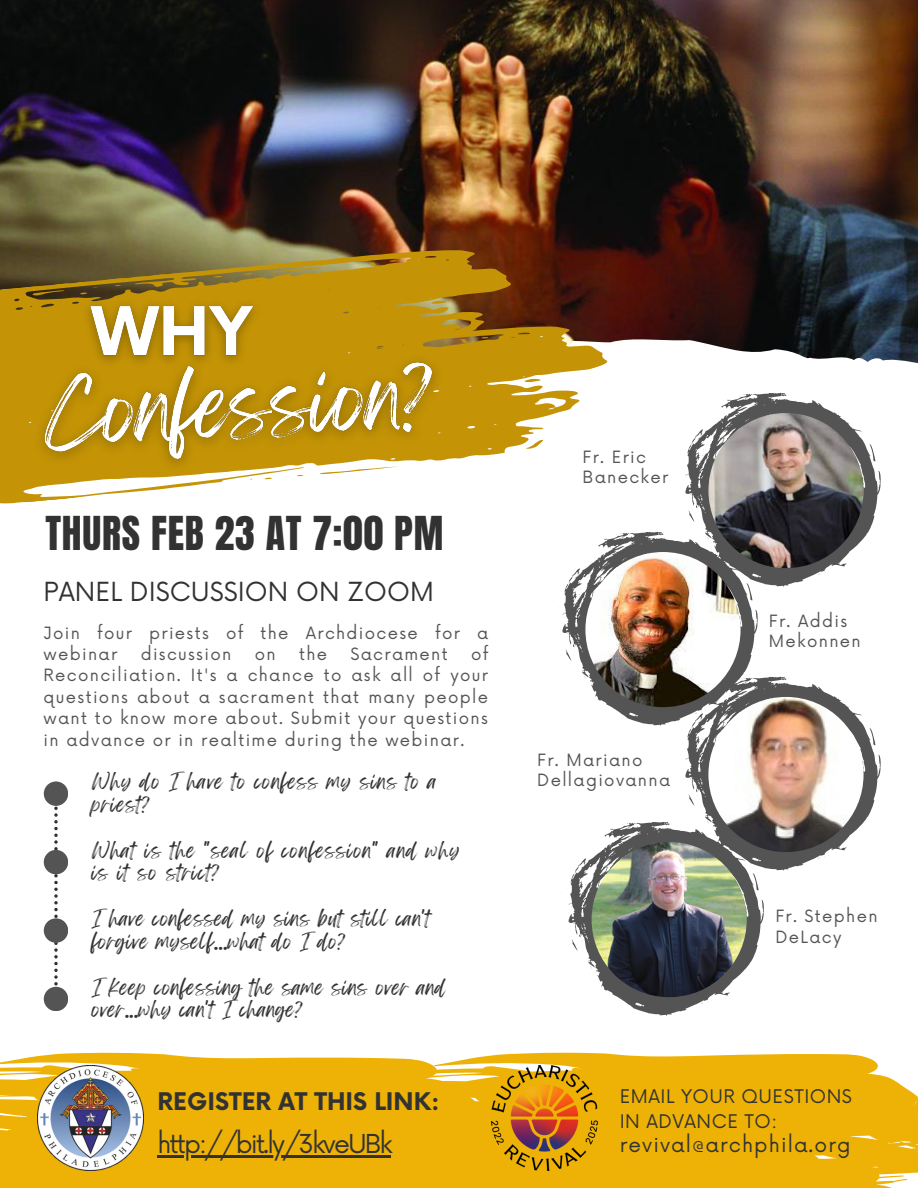
<style>
.page{position:relative;width:918px;height:1188px;background:#fff}
.page>*{position:absolute;margin:0;border:0;box-sizing:border-box;transform-origin:0 0}
.t1{font:39.75px "Anton";letter-spacing:.02em;color:#323232}
.t2{font:25.65px "Now";color:#323232}
.t3{font:25.35px "Now";letter-spacing:-.075em;color:#323232}
.t4{font:700 23.7px "Now";color:#323232}
.t5{font:20.25px "Now";letter-spacing:.05em;color:#323232}
.t6{font:18.3px/25.3px "Now";letter-spacing:.025em;color:#323232}
.t7{font:18px/22.5px "Feeling Passionate";letter-spacing:.04em;color:#323232}
.t8{font:18px/22.5px "Feeling Passionate";letter-spacing:.065em;color:#323232}
.t9{font:16.5px/21.3px "Now";letter-spacing:.08em;color:#545454}
</style>
<div class="page">
<img style="left:560px;top:392px;width:321px;height:617px">
<img style="left:592px;top:842px;width:155px;height:155px;border-radius:50%">
<img style="left:0;top:0;width:918px;height:363px">
<svg style="left:0;top:241px;width:520px;height:76px;background:#94731f"></svg>
<svg style="left:431px;top:300px;width:16px;height:4px"></svg>
<svg style="left:32px;top:290px;width:33px;height:6px"></svg>
<svg style="left:271px;top:267px;width:50px;height:6px"></svg>
<svg style="left:368px;top:262px;width:10px;height:4px"></svg>
<svg style="left:214px;top:276px;width:8px;height:2px"></svg>
<svg style="left:244px;top:273px;width:9px;height:2px"></svg>
<svg style="left:389px;top:260px;width:8px;height:2px"></svg>
<svg style="left:0;top:317px;width:616px;height:201px"></svg>
<svg style="left:525px;top:440px;width:19px;height:9px"></svg>
<svg style="left:524px;top:378px;width:17px;height:5px"></svg>
<svg style="left:459px;top:339px;width:10px;height:4px"></svg>
<svg style="left:481px;top:337px;width:8px;height:2px"></svg>
<svg style="left:0;top:1006px;width:302px;height:182px;fill:#edb205"></svg>
<svg style="left:302px;top:1009px;width:616px;height:179px;fill:#edb205"></svg>
<img style="left:74px;top:284px;width:196px;height:35px">
<img style="left:21px;top:319px;width:436px;height:184px">
<img style="left:492px;top:1065px;width:106px;height:106px">
<img style="left:38px;top:1065px;width:105px;height:106px">
<hr style="left:157px;top:1155px;width:234px;height:3px;background:#323232">
<svg style="left:54px;top:806px;width:4px;height:181px"></svg>
<div style="left:44px;top:781px;width:24px;height:25px;background:#545454;border-radius:50%"></div>
<div style="left:44px;top:987px;width:24px;height:24px;background:#545454;border-radius:50%"></div>
<div style="left:44px;top:850px;width:24px;height:24px;background:#545454;border-radius:50%"></div>
<div style="left:44px;top:918px;width:24px;height:25px;background:#545454;border-radius:50%"></div>
<h1 class="t1" style="left:45px;top:505px;width:400px">THURS FEB 23 AT 7:00 PM</h1>
<h2 class="t2" style="left:44px;top:578px;width:392px">PANEL DISCUSSION ON ZOOM</h2>
<p class="t9" style="left:44px;top:623px;width:446px">Join four priests of the Archdiocese for a webinar</p>
<p class="t9" style="left:44px;top:644px;width:446px;text-align:justify;text-indent:428px">of Reconciliation. It's a chance to ask all of your questions about a sacrament that many people want to know more about. Submit your questions in advance or in realtime during the webinar.</p>
<p class="t9" style="left:141px;top:644px;width:92px">discussion</p>
<p class="t9" style="left:255px;top:644px;width:22px">on</p>
<p class="t9" style="left:299px;top:644px;width:30px">the</p>
<p class="t9" style="left:351px;top:644px;width:99px">Sacrament</p>
<p class="t7" style="left:92px;top:771px;width:346px">Why do I have to confess my sins to a priest?</p>
<p class="t8" style="left:92px;top:840px;width:369px">What is the "seal of confession" and why is it so strict?</p>
<p class="t7" style="left:92px;top:908px;width:340px">I have confessed my sins but still can't forgive myself...what do I do?</p>
<p class="t7" style="left:92px;top:976px;width:356px">I keep confessing the same sins over and over...why can't I change?</p>
<h3 class="t4" style="left:157px;top:1089px;width:284px">REGISTER AT THIS LINK:</h3>
<h3 class="t3" style="left:157px;top:1130px;width:237px">http://bit.ly/3kveUBk</h3>
<p class="t9" style="left:583px;top:448px;width:87px;line-height:20.2px">Fr. Eric<br>Banecker</p>
<p class="t9" style="left:537px;top:751px;width:134px;line-height:20.2px">Fr. Mariano<br>Dellagiovanna</p>
<p class="t9" style="left:769px;top:612px;width:93px;line-height:20.2px">Fr. Addis<br>Mekonnen</p>
<p class="t9" style="left:775px;top:907px;width:104px;line-height:20.2px">Fr. Stephen<br>DeLacy</p>
<p class="t6" style="left:620px;top:1085px;width:234px">EMAIL YOUR QUESTIONS<br>IN ADVANCE TO:</p>
<p class="t5" style="left:620px;top:1133px;width:232px">revival@archphila.org</p>
</div>
